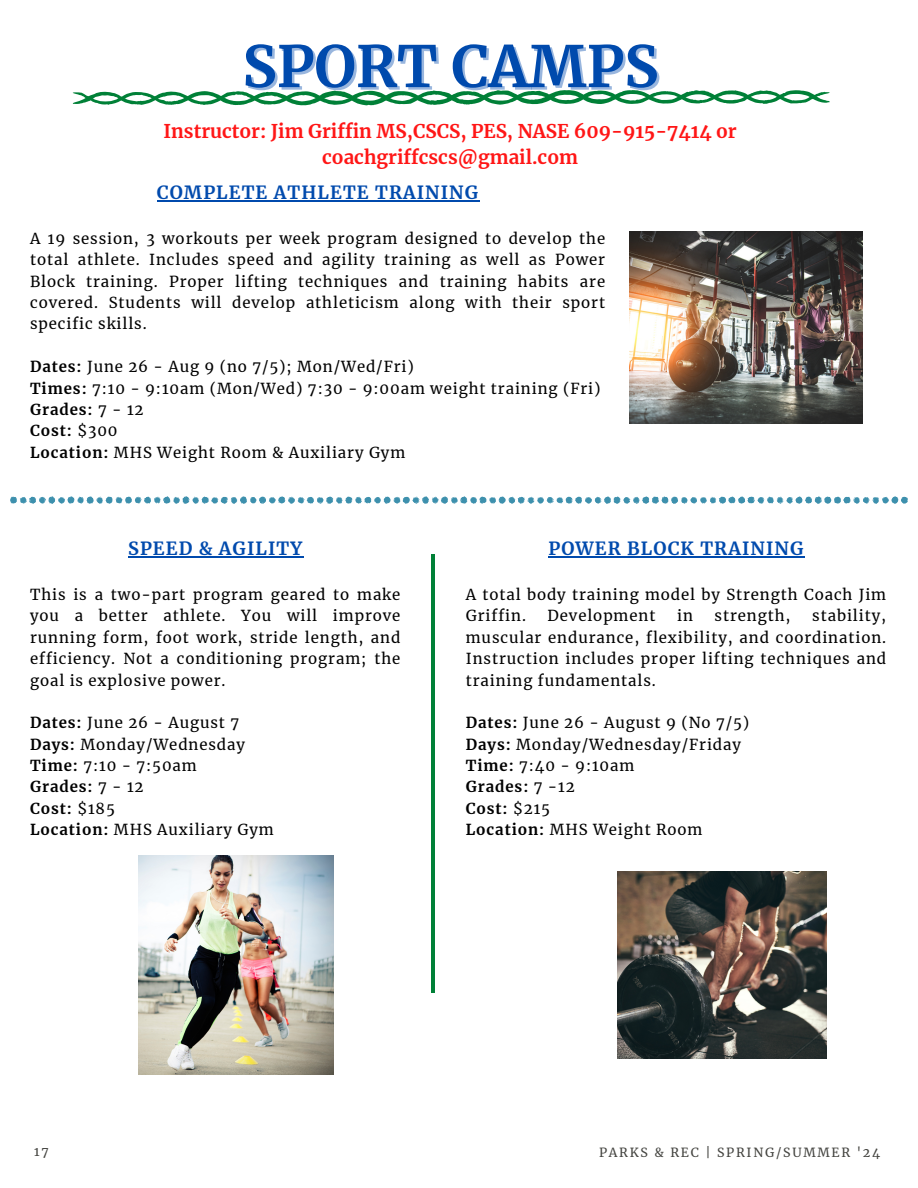
<style>
.page{position:relative;width:918px;height:1188px;background:#fff}
.page>*{position:absolute;margin:0;border:0;box-sizing:border-box;transform-origin:0 0}
.t1{font:700 57px "Merriweather";color:#004aad}
.t2{font:700 18.75px/25.8px "Merriweather";color:#ff1616;text-align:center}
.t3{font:700 18px "Merriweather";letter-spacing:.06em;color:#004aad}
.t4{font:15px/21.3px "Merriweather";letter-spacing:.06em;color:#000}
.t5{font:12.45px "Merriweather";letter-spacing:.14em;color:#444440}
.s1{font-weight:700}
</style>
<div class="page">
<img style="left:630px;top:231px;width:233px;height:192px">
<img style="left:617px;top:871px;width:210px;height:187px">
<img style="left:139px;top:855px;width:195px;height:220px">
<hr style="left:157px;top:200px;width:322px;height:1px;background:#004aad">
<svg style="left:10px;top:496px;width:898px;height:8px"></svg>
<hr style="left:432px;top:554px;width:3px;height:439px;background:#008037">
<hr style="left:128px;top:556px;width:175px;height:1px;background:#004aad">
<hr style="left:548px;top:556px;width:257px;height:1px;background:#004aad">
<svg style="left:72px;top:90px;width:758px;height:15px"></svg>
<h1 class="t1" style="left:242px;top:31px;width:418px">SPORT CAMPS</h1>
<p class="t2" style="left:164px;top:119px;width:575px">Instructor: Jim Griffin MS,CSCS, PES, NASE 609-915-7414 or coachgriffcscs@gmail.com</p>
<p class="t3" style="left:157px;top:181px;width:323px">COMPLETE ATHLETE TRAINING</p>
<p class="t4" style="left:30px;top:228px;width:577px;text-align:justify">A 19 session, 3 workouts per week program designed to develop the total athlete. Includes speed and agility training as well as Power Block training. Proper lifting techniques and training habits are covered. Students will develop athleticism along with their sport specific skills.</p>
<p class="t4" style="left:30px;top:356px;width:572px"><span class="s1">Dates:</span> June 26 - Aug 9 (no 7/5); Mon/Wed/Fri)<br><span class="s1">Times:</span> 7:10 - 9:10am (Mon/Wed) 7:30 - 9:00am weight training (Fri)<br><span class="s1">Grades:</span> 7 - 12<br><span class="s1">Cost:</span> $300<br><span class="s1">Location:</span> MHS Weight Room &amp; Auxiliary Gym</p>
<p class="t3" style="left:128px;top:537px;width:176px">SPEED &amp; AGILITY</p>
<p class="t4" style="left:30px;top:584px;width:372px;text-align:justify">This is a two-part program geared to make you a better athlete. You will improve running form, foot work, stride length, and efficiency. Not a conditioning program; the goal is explosive power.</p>
<p class="t4" style="left:30px;top:712px;width:245px"><span class="s1">Dates:</span> June 26 - August 7<br><span class="s1">Days:</span> Monday/Wednesday<br><span class="s1">Time:</span> 7:10 - 7:50am<br><span class="s1">Grades:</span> 7 - 12<br><span class="s1">Cost:</span> $185<br><span class="s1">Location:</span> MHS Auxiliary Gym</p>
<p class="t3" style="left:548px;top:537px;width:256px">POWER BLOCK TRAINING</p>
<p class="t4" style="left:466px;top:584px;width:422px">A total body training model by Strength Coach Jim<br>Griffin.</p>
<p class="t4" style="left:466px;top:605px;width:422px;text-align:justify;text-indent:346px">stability, muscular endurance, flexibility, and coordination.<br>Instruction includes proper lifting techniques and training fundamentals.</p>
<p class="t4" style="left:466px;top:712px;width:285px"><span class="s1">Dates:</span> June 26 - August 9 (No 7/5)<br><span class="s1">Days:</span> Monday/Wednesday/Friday<br><span class="s1">Time:</span> 7:40 - 9:10am<br><span class="s1">Grades:</span> 7 -12<br><span class="s1">Cost:</span> $215<br><span class="s1">Location:</span> MHS Weight Room</p>
<p class="t4" style="left:548px;top:605px;width:109px">Development</p>
<p class="t4" style="left:677px;top:605px;width:17px">in</p>
<p class="t4" style="left:715px;top:605px;width:77px">strength,</p>
<p class="t5" style="left:34px;top:1144px;width:16px">17</p>
<p class="t5" style="left:599px;top:1145px;width:283px">PARKS &amp; REC | SPRING/SUMMER '24</p>
</div>
